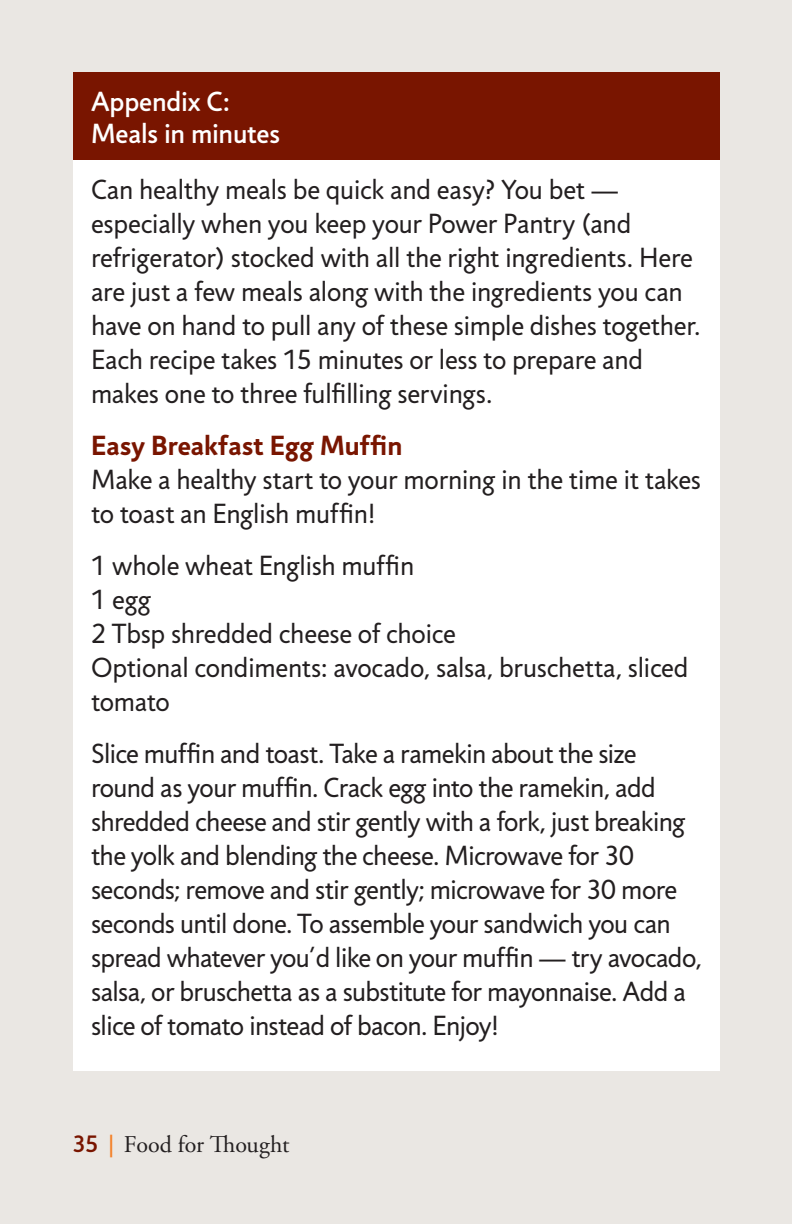
<style>
.page{position:relative;width:792px;height:1224px;background:#eae7e3}
.page>*{position:absolute;margin:0;border:0;box-sizing:border-box;transform-origin:0 0}
.t1{font:28px/34px "Jigsaw";letter-spacing:-.015em;color:#231f20}
.t2{font:500 28px/32px "Jigsaw";letter-spacing:-.005em;color:#fff}
.t3{font:700 28px "Jigsaw";letter-spacing:.005em;color:#791500}
.t4{font:24px "Adobe Garamond Pro";letter-spacing:-.005em;color:#231f20}
.s1{font-family:"Jigsaw";font-weight:500;color:#791500}
.s2{font-family:"Jigsaw";color:#f48026}
</style>
<div class="page">
<div style="left:73px;top:72px;width:647px;height:89px;background:#791500"></div>
<div style="left:73px;top:161px;width:647px;height:910px;background:#fff"></div>
<p class="t2" style="left:91px;top:85px;width:190px">Appendix C:<br>Meals in minutes</p>
<p class="t1" style="left:91px;top:172px;width:611px">Can healthy meals be quick and easy? You bet — especially when you keep your Power Pantry (and refrigerator) stocked with all the right ingredients. Here are just a few meals along with the ingredients you can have on hand to pull any of these simple dishes together.<br>Each recipe takes 15 minutes or less to prepare and makes one to three fulfilling servings.</p>
<p class="t3" style="left:91px;top:428px;width:313px">Easy Breakfast Egg Muffin</p>
<p class="t1" style="left:91px;top:462px;width:611px">Make a healthy start to your morning in the time it takes to toast an English muffin!</p>
<p class="t1" style="left:91px;top:548px;width:599px">1 whole wheat English muffin<br>1 egg<br>2 Tbsp shredded cheese of choice<br>Optional condiments: avocado, salsa, bruschetta, sliced tomato</p>
<p class="t1" style="left:91px;top:736px;width:612px">Slice muffin and toast. Take a ramekin about the size round as your muffin. Crack egg into the ramekin, add shredded cheese and stir gently with a fork, just breaking the yolk and blending the cheese. Microwave for 30 seconds; remove and stir gently; microwave for 30 more seconds until done. To assemble your sandwich you can spread whatever you’d like on your muffin — try avocado, salsa, or bruschetta as a substitute for mayonnaise. Add a slice of tomato instead of bacon. Enjoy!</p>
<p class="t4" style="left:72px;top:1130px;width:219px"><span class="s1">35</span> <span class="s2">|</span> Food for Thought</p>
</div>
